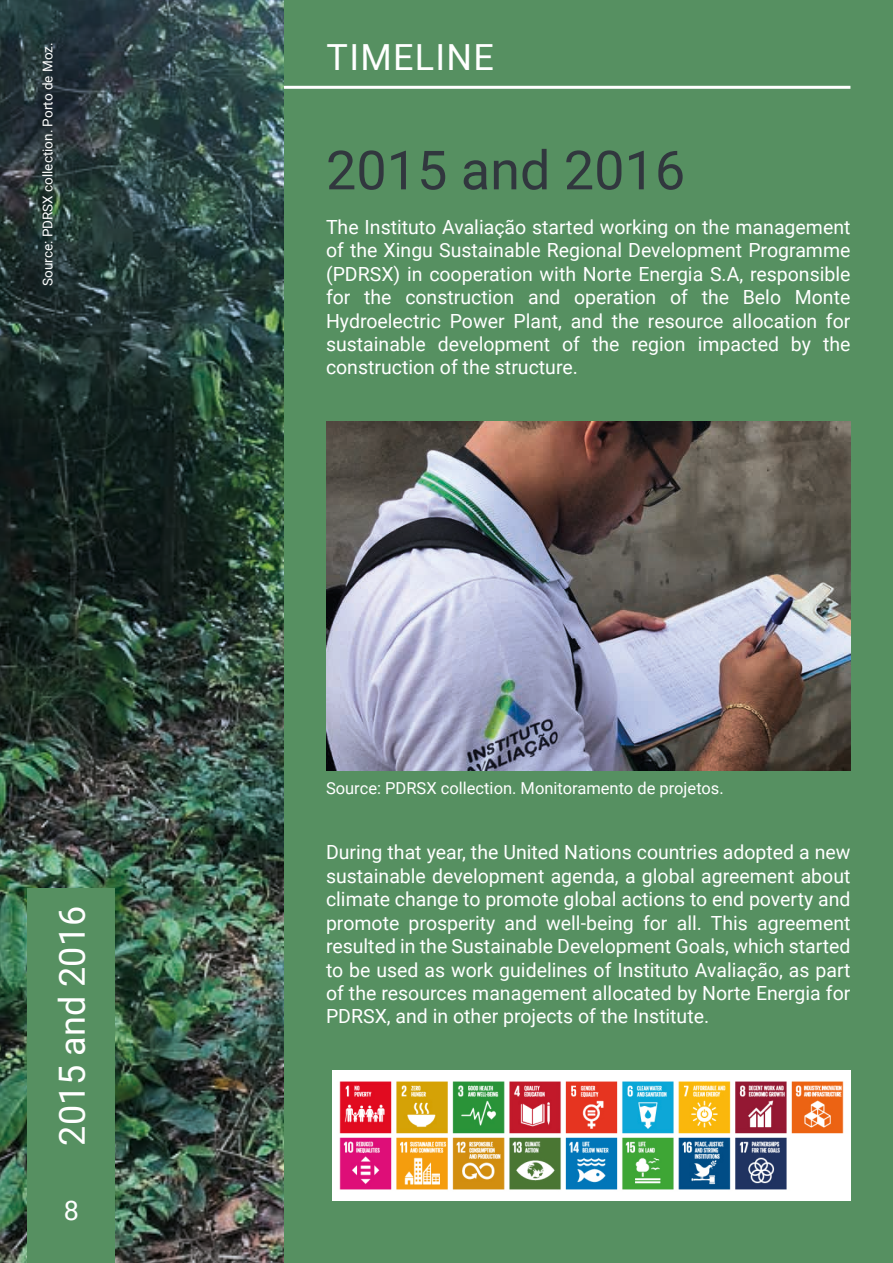
<style>
.page{position:relative;width:893px;height:1263px;background:#fff}
.page>*{position:absolute;margin:0;border:0;box-sizing:border-box;transform-origin:0 0}
.t1{font:54px "Roboto";color:#31373e}
.t2{font:36px "Roboto";color:#fff}
.t3{font:36px "Roboto";letter-spacing:.035em;color:#fff}
.t4{font:27px "Roboto";color:#fff}
.t5{font:19.5px/23.4px "Roboto";color:#fff;text-align:justify}
.t6{font:16.5px "Roboto";color:#fff}
.t7{font:13.5px "Roboto";color:#fff}
</style>
<div class="page">
<div style="left:283px;top:0;width:610px;height:1263px;background:#569061"></div>
<hr style="left:262px;top:86px;width:588px;height:3px;background:#fff">
<img style="left:326px;top:421px;width:524px;height:350px">
<img style="left:332px;top:1071px;width:518px;height:129px">
<img style="left:0;top:0;width:283px;height:1263px">
<div style="left:28px;top:889px;width:87px;height:374px;background:#569061"></div>
<p class="t7" style="left:38px;top:286px;width:245px;rotate:-90deg">Source: PDRSX collection. Porto de Moz.</p>
<h2 class="t2" style="left:47px;top:1145px;width:241px;rotate:-90deg">2015 and 2016</h2>
<h3 class="t4" style="left:64px;top:1192px;width:17px">8</h3>
<h2 class="t3" style="left:327px;top:32px;width:169px">TIMELINE</h2>
<h1 class="t1" style="left:326px;top:132px;width:361px">2015 and 2016</h1>
<p class="t5" style="left:326px;top:215px;width:526px">The Instituto Avaliação started working on the management of the Xingu Sustainable Regional Development Programme (PDRSX) in cooperation with Norte Energia S.A, responsible for the construction and operation of the Belo Monte Hydroelectric Power Plant, and the resource allocation for sustainable development of the region impacted by the construction of the structure.</p>
<p class="t6" style="left:326px;top:776px;width:399px">Source: PDRSX collection. Monitoramento de projetos.</p>
<p class="t5" style="left:326px;top:840px;width:526px">During that year, the United Nations countries adopted a new sustainable development agenda, a global agreement about climate change to promote global actions to end poverty and promote prosperity and well-being for all. This agreement resulted in the Sustainable Development Goals, which started to be used as work guidelines of Instituto Avaliação, as part of the resources management allocated by Norte Energia for PDRSX, and in other projects of the Institute.</p>
</div>
